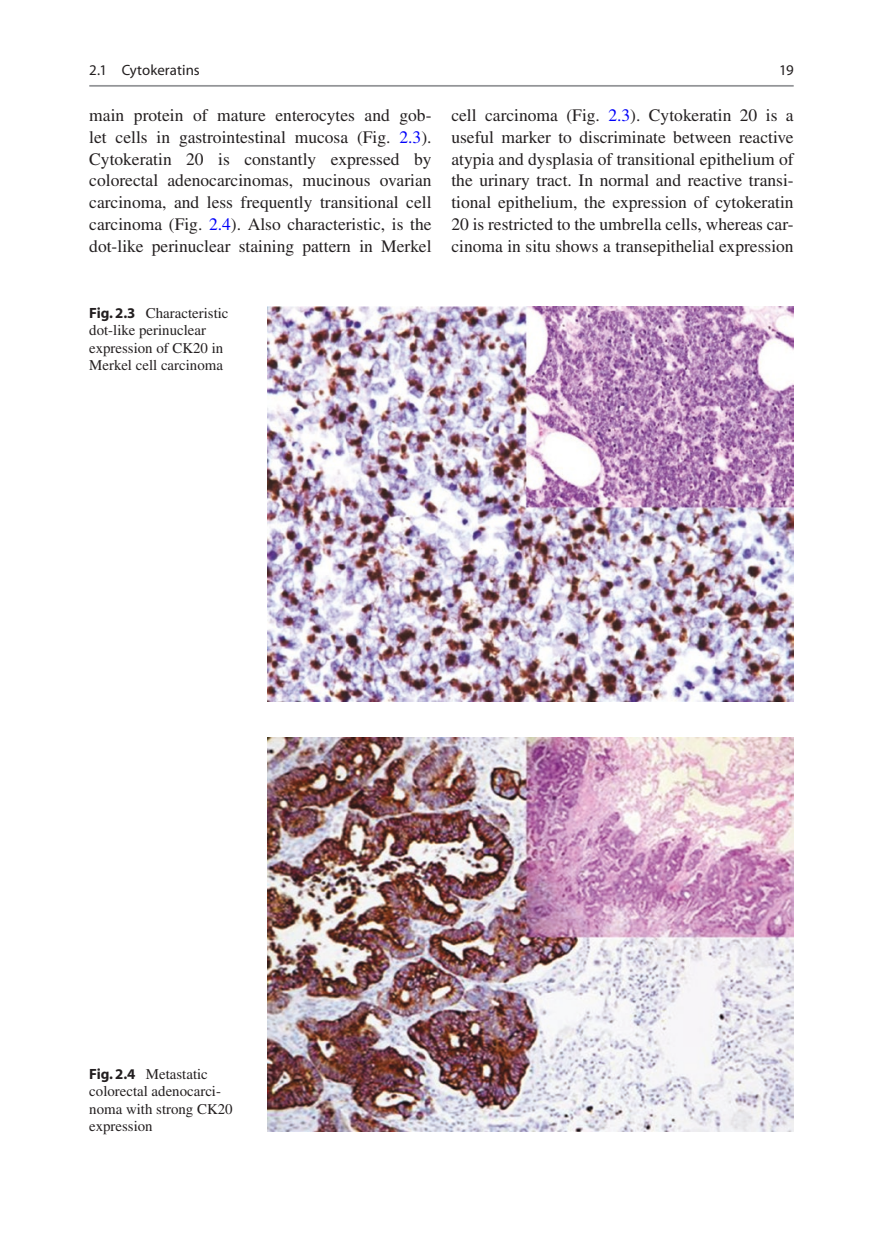
<style>
.page{position:relative;width:883px;height:1260px;background:#fff}
.page>*{position:absolute;margin:0;border:0;box-sizing:border-box;transform-origin:0 0}
.t1{font:17.5px/21.9px "Shlyfj Times";color:#231f20;text-align:justify}
.t2{font:14.88px/17.5px "Shlyfj Times";color:#231f20}
.t3{font:14.88px "Dhdjkx Myriad";color:#231f20}
.s1{color:#0000fa}
.s2{font-family:"Rwprtt Myriad";font-weight:700}
</style>
<div class="page">
<img style="left:268px;top:306px;width:526px;height:395px">
<img style="left:268px;top:738px;width:526px;height:393px">
<hr style="left:89px;top:85px;width:705px;height:2px;background:#939598">
<p class="t3" style="left:89px;top:63px;width:112px">2.1 Cytokeratins</p>
<p class="t3" style="left:779px;top:63px;width:16px">19</p>
<p class="t1" style="left:89px;top:104px;width:344px">main protein of mature enterocytes and gob&shy;let cells in gastrointestinal mucosa (Fig. <span class="s1">2.3</span>).<br>Cytokeratin 20 is constantly expressed by colorectal adenocarcinomas, mucinous ovarian carcinoma, and less frequently transitional cell carcinoma (Fig. <span class="s1">2.4</span>). Also characteristic, is the dot-like perinuclear staining pattern in Merkel</p>
<p class="t1" style="left:451px;top:104px;width:344px">cell carcinoma (Fig. <span class="s1">2.3</span>). Cytokeratin 20 is a useful marker to discriminate between reactive atypia and dysplasia of transitional epithelium of the urinary tract. In normal and reactive transi&shy;tional epithelium, the expression of cytokeratin 20 is restricted to the umbrella cells, whereas car&shy;cinoma in situ shows a transepithelial expression</p>
<p class="t2" style="left:89px;top:304px;width:141px"><span class="s2">Fig. 2.3</span> Characteristic dot-like perinuclear expression of CK20 in<br>Merkel cell carcinoma</p>
<p class="t2" style="left:89px;top:1065px;width:145px"><span class="s2">Fig. 2.4</span> Metastatic colorectal adenocarci&shy;noma with strong CK20 expression</p>
</div>
